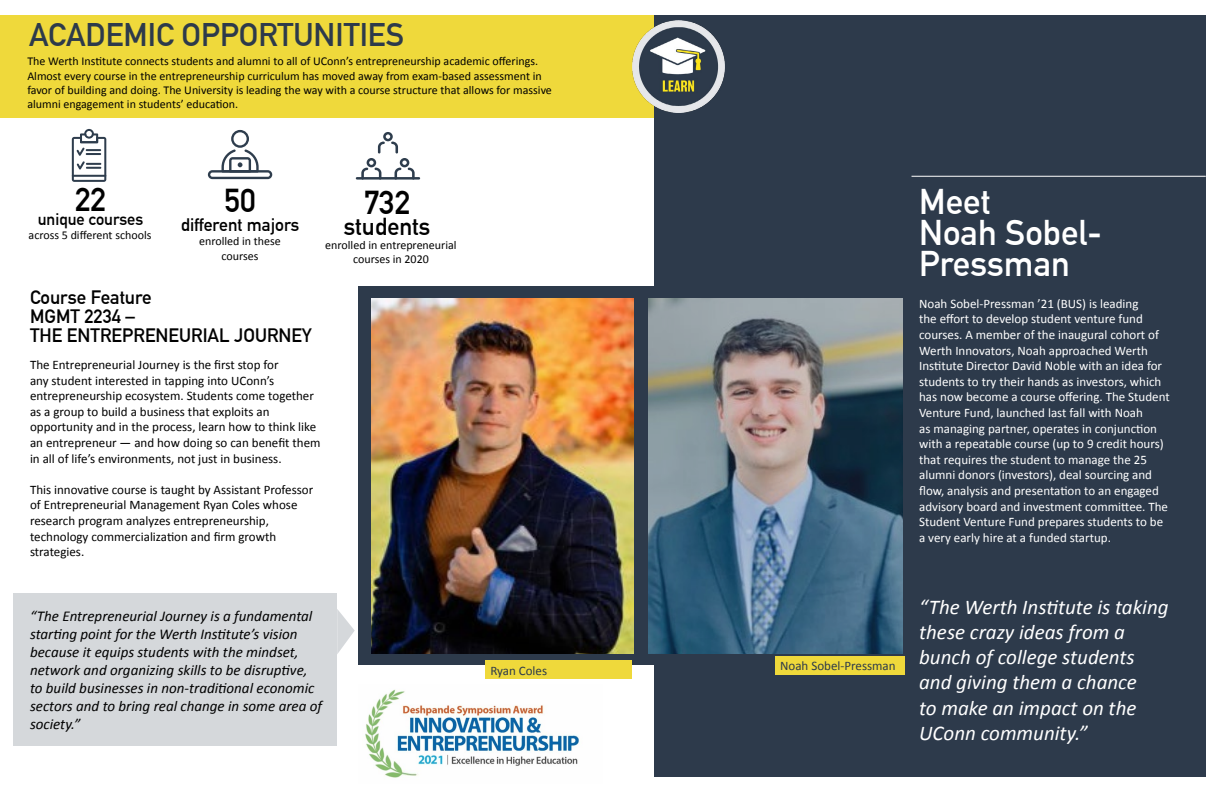
<style>
.page{position:relative;width:1224px;height:792px;background:#fff}
.page>*{position:absolute;margin:0;border:0;box-sizing:border-box;transform-origin:0 0}
.t1{font:700 35px/31px "DIN Alternate";color:#fff}
.t2{font:700 32.4px "DIN Alternate";color:#000}
.t3{font:700 32px "DIN Alternate";color:#2d3a4b}
.t4{font:700 24px "DIN Alternate";color:#000}
.t5{font:italic 21px/25.2px "Calibri";color:#fff}
.t6{font:700 19px/19px "DIN Alternate";color:#000}
.t7{font:700 17.7px "DIN Alternate";color:#000}
.t8{font:700 16.4px "DIN Alternate";color:#000}
.t9{font:italic 15px/18px "Calibri";color:#000}
.t10{font:13px/15.6px "Calibri";color:#fff}
.t11{font:13px/15.6px "Calibri";color:#000}
.t12{font:13px "Calibri";color:#2d3a4b}
.t13{font:12px/14.4px "Calibri";color:#000;text-align:center}
</style>
<div class="page">
<div style="left:13px;top:593px;width:324px;height:153px;background:#d5d8db"></div>
<div style="left:0;top:15px;width:657px;height:103px;background:#efd93b"></div>
<div style="left:654px;top:15px;width:552px;height:761px;background:#2d3a4b"></div>
<img style="left:632px;top:20px;width:93px;height:93px">
<svg style="left:72px;top:129px;width:34px;height:53px"></svg>
<hr style="left:72px;top:175px;width:34px;height:2px;background:#2e3d4d">
<svg style="left:208px;top:130px;width:64px;height:49px"></svg>
<svg style="left:361px;top:132px;width:54px;height:45px"></svg>
<hr style="left:356px;top:177px;width:64px;height:3px;background:#2e3d4d">
<div style="left:359px;top:286px;width:298px;height:379px;background:#2d3a4b"></div>
<hr style="left:912px;top:176px;width:294px;height:1px;background:#fff">
<div style="left:775px;top:656px;width:130px;height:18px;background:#efd93b"></div>
<img style="left:648px;top:298px;width:255px;height:356px">
<img style="left:365px;top:689px;width:214px;height:89px">
<img style="left:372px;top:298px;width:261px;height:356px">
<div style="left:486px;top:661px;width:146px;height:18px;background:#efd93b"></div>
<svg style="left:337px;top:609px;width:18px;height:45px"></svg>
<h3 class="t3" style="left:29px;top:11px;width:376px">ACADEMIC OPPORTUNITIES</h3>
<p class="t13" style="left:27px;top:54px;width:526px;text-align:left">The Werth Institute connects students and alumni to all of UConn’s entrepreneurship academic offerings.<br>Almost every course in the entrepreneurship curriculum has moved away from exam-based assessment in favor of building and doing. The University is leading the way with a course structure that allows for massive alumni engagement in students’ education.</p>
<h2 class="t2" style="left:75px;top:175px;width:33px">22</h2>
<p class="t8" style="left:38px;top:207px;width:107px">unique courses</p>
<p class="t13" style="left:29px;top:227px;width:124px">across 5 different schools</p>
<h2 class="t2" style="left:225px;top:176px;width:33px">50</h2>
<h3 class="t7" style="left:181px;top:211px;width:120px">different majors</h3>
<p class="t13" style="left:199px;top:234px;width:83px">enrolled in these courses</p>
<h3 class="t6" style="left:30px;top:287px;width:283px">Course Feature<br>MGMT 2234 –<br>THE ENTREPRENEURIAL JOURNEY</h3>
<h2 class="t2" style="left:364px;top:178px;width:48px">732</h2>
<h3 class="t4" style="left:344px;top:208px;width:88px">students</h3>
<p class="t13" style="left:325px;top:237px;width:133px">enrolled in entrepreneurial courses in 2020</p>
<p class="t11" style="left:30px;top:357px;width:292px">The Entrepreneurial Journey is the first stop for<br>any student interested in tapping into UConn’s entrepreneurship ecosystem. Students come together as a group to build a business that exploits an opportunity and in the process, learn how to think like an entrepreneur — and how doing so can benefit them in all of life’s environments, not just in business.</p>
<p class="t11" style="left:30px;top:481px;width:285px">This innovative course is taught by Assistant Professor of Entrepreneurial Management Ryan Coles whose research program analyzes entrepreneurship, technology commercialization and firm growth strategies.</p>
<p class="t9" style="left:30px;top:606px;width:294px">“The Entrepreneurial Journey is a fundamental starting point for the Werth Institute’s vision because it equips students with the mindset, network and organizing skills to be disruptive, to build businesses in non-traditional economic sectors and to bring real change in some area of society.”</p>
<p class="t12" style="left:490px;top:661px;width:58px">Ryan Coles</p>
<p class="t12" style="left:780px;top:656px;width:117px">Noah Sobel-Pressman</p>
<h1 class="t1" style="left:919px;top:184px;width:184px">Meet<br>Noah Sobel-<br>Pressman</h1>
<p class="t10" style="left:919px;top:295px;width:252px">Noah Sobel-Pressman ’21 (BUS) is leading<br>the effort to develop student venture fund courses. A member of the inaugural cohort of Werth Innovators, Noah approached Werth Institute Director David Noble with an idea for students to try their hands as investors, which has now become a course offering. The Student Venture Fund, launched last fall with Noah<br>as managing partner, operates in conjunction with a repeatable course (up to 9 credit hours) that requires the student to manage the 25 alumni donors (investors), deal sourcing and flow, analysis and presentation to an engaged advisory board and investment committee. The Student Venture Fund prepares students to be a very early hire at a funded startup.</p>
<h3 class="t5" style="left:919px;top:593px;width:251px">“The Werth Institute is taking these crazy ideas from a bunch of college students and giving them a chance<br>to make an impact on the<br>UConn community.”</h3>
</div>
